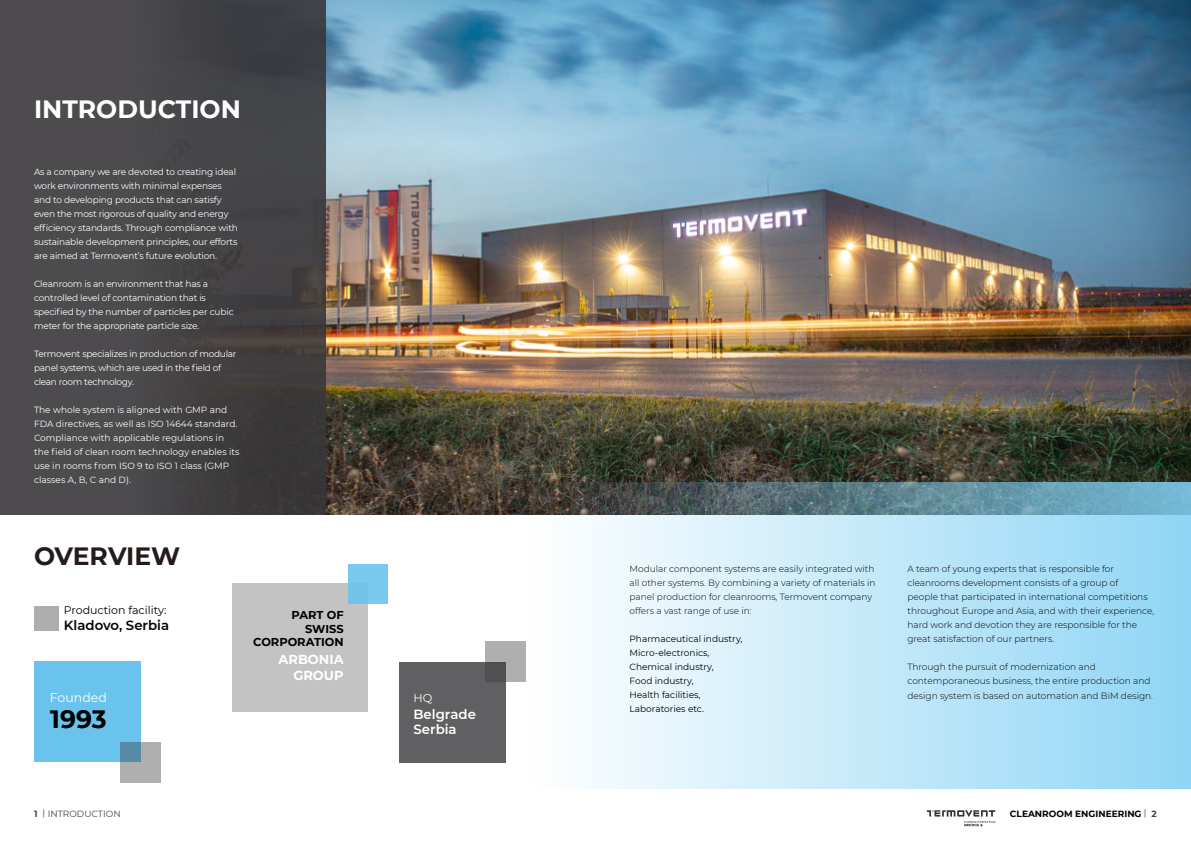
<style>
.page{position:relative;width:1191px;height:842px;background:#fff}
.page>*{position:absolute;margin:0;border:0;box-sizing:border-box;transform-origin:0 0}
.t1{font:700 25.1px "Montserrat";color:#000}
.t2{font:700 25px "Montserrat";color:#fff}
.t3{font:700 25px "Montserrat";letter-spacing:-.01em;color:#251b1a}
.t4{font:600 13.3px/15.2px "Montserrat";color:#fff}
.t5{font:600 13.3px "Montserrat";color:#000}
.t6{font:700 13px/15.6px "Montserrat";color:#fff;text-align:right}
.t7{font:12.5px "Montserrat";color:#fff}
.t8{font:700 11.4px/13.7px "Montserrat";color:#000;text-align:right}
.t9{font:11.4px "Montserrat";color:#fff}
.t10{font:11px "Montserrat";color:#000}
.t11{font:300 9px/14px "Montserrat";color:#000}
.t12{font:9px/14px "Montserrat";letter-spacing:-.02em;color:#fff}
.t13{font:9px/14px "Montserrat";color:#fff}
.t14{font:9px/14px "Montserrat";color:#000}
.t15{font:700 9px "Montserrat";color:#000}
.t16{font:9px "Montserrat";color:#454347}
.s1{font-weight:700}
.s2{font-weight:400;color:#454347}
.s3{color:#454347}
</style>
<div class="page">
<img style="left:326px;top:0;width:865px;height:514px">
<div style="left:232px;top:583px;width:136px;height:129px;background:#c3c3c4"></div>
<div style="left:399px;top:662px;width:106px;height:101px;background:#605f61"></div>
<div style="left:34px;top:661px;width:107px;height:101px;background:#69c3ec"></div>
<div style="left:34px;top:606px;width:25px;height:24px;background:#afaeaf"></div>
<svg style="left:121px;top:742px;width:40px;height:40px;background:#99a6ad"></svg>
<svg style="left:485px;top:641px;width:41px;height:41px;fill:#b0afb0"></svg>
<div style="left:348px;top:564px;width:40px;height:39px;background:#78c9ed"></div>
<div style="left:0;top:0;width:326px;height:514px;background:linear-gradient(to right,#504e51,#3d3c3f)"></div>
<svg style="left:532px;top:482px;width:659px;height:306px;background:#bbdded"></svg>
<svg style="left:927px;top:810px;width:68px;height:16px"></svg>
<h2 class="t2" style="left:34px;top:91px;width:208px">INTRODUCTION</h2>
<p class="t12" style="left:34px;top:164px;width:205px">As a company we are devoted to creating ideal work environments with minimal expenses and to developing products that can satisfy even the most rigorous of quality and energy efficiency standards. Through compliance with sustainable development principles, our efforts are aimed at Termovent’s future evolution.</p>
<p class="t12" style="left:34px;top:276px;width:201px">Cleanroom is an environment that has a controlled level of contamination that is specified by the number of particles per cubic meter for the appropriate particle size.</p>
<p class="t12" style="left:34px;top:346px;width:204px">Termovent specializes in production of modular panel systems, which are used in the field of clean room technology.</p>
<p class="t13" style="left:34px;top:402px;width:207px">The whole system is aligned with GMP and FDA directives, as well as ISO 14644 standard.<br>Compliance with applicable regulations in the field of clean room technology enables its use in rooms from ISO 9 to ISO 1 class (GMP classes A, B, C and D).</p>
<h2 class="t3" style="left:34px;top:538px;width:148px">OVERVIEW</h2>
<p class="t10" style="left:64px;top:603px;width:104px">Production facility:</p>
<h3 class="t5" style="left:64px;top:616px;width:107px">Kladovo, Serbia</h3>
<h3 class="t7" style="left:50px;top:689px;width:59px">Founded</h3>
<h1 class="t1" style="left:50px;top:700px;width:58px">1993</h1>
<p class="t8" style="left:253px;top:607px;width:92px">PART OF<br>SWISS<br>CORPORATION</p>
<h3 class="t6" style="left:278px;top:651px;width:67px">ARBONIA<br>GROUP</h3>
<p class="t16" style="left:34px;top:807px;width:88px"><span class="s1">1</span> | INTRODUCTION</p>
<p class="t9" style="left:413px;top:690px;width:20px">HQ</p>
<h3 class="t4" style="left:413px;top:706px;width:64px">Belgrade<br>Serbia</h3>
<p class="t11" style="left:629px;top:562px;width:247px">Modular component systems are easily integrated with all other systems. By combining a variety of materials in panel production for cleanrooms, Termovent company offers a vast range of use in:</p>
<p class="t14" style="left:629px;top:632px;width:114px">Pharmaceutical industry,<br>Micro-electronics,<br>Chemical industry,<br>Food industry,<br>Health facilities,<br>Laboratories etc.</p>
<p class="t11" style="left:907px;top:562px;width:248px">A team of young experts that is responsible for cleanrooms development consists of a group of<br>people that participated in international competitions throughout Europe and Asia, and with their experience, hard work and devotion they are responsible for the great satisfaction of our partners.</p>
<p class="t11" style="left:907px;top:660px;width:247px">Through the pursuit of modernization and contemporaneous business, the entire production and design system is based on automation and BiM design.</p>
<p class="t15" style="left:1010px;top:807px;width:148px">CLEANROOM ENGINEERING <span class="s2">|</span> <span class="s3">2</span></p>
</div>
